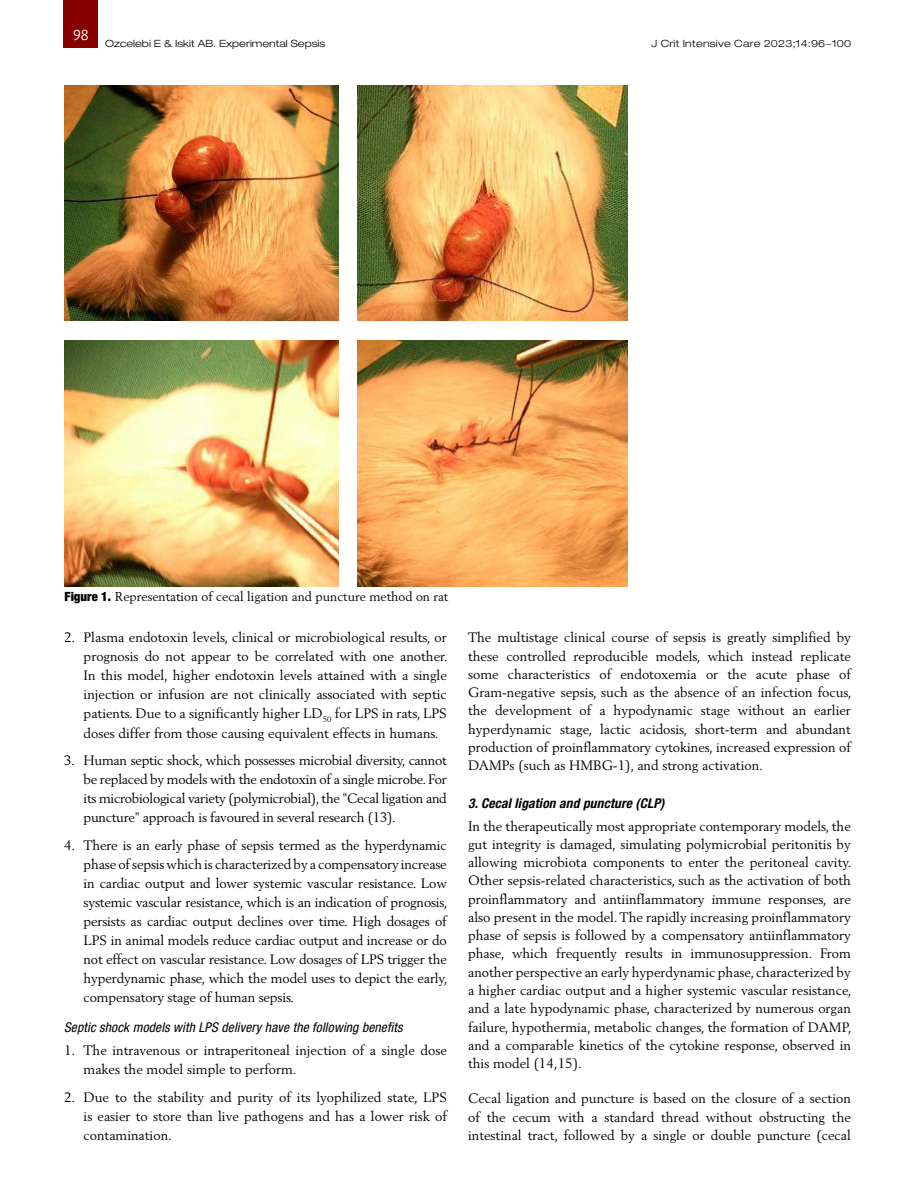
<style>
.page{position:relative;width:915px;height:1191px;background:#fff}
.page>*{position:absolute;margin:0;border:0;box-sizing:border-box;transform-origin:0 0}
.t1{font:15px "Mundo Sans Std";color:#fff}
._05_METIN{font:13.5px/18.3px "Berling LT Std";color:#000;text-align:justify}
._07_ALTBAŞLIK_italik{font:italic condensed 13.5px "Helvetica Neue LT Pro";letter-spacing:.01em;color:#000}
._07_ALTBAŞLIK_italik-2{font:italic 700 condensed 13.5px "Helvetica Neue LT Pro";letter-spacing:.01em;color:#000}
.TABLO_başlık{font:12.75px "Berling LT Std";color:#000}
.t2{font:300 expanded 10.05px "Helvetica Neue LT Pro";color:#000;scale:1.05 1}
.t3{font:300 expanded 10.05px "Helvetica Neue LT Pro";letter-spacing:.02em;color:#000;scale:1.05 1}
.s1{font-family:"Helvetica Neue LT Pro";font-weight:900;font-stretch:condensed}
</style>
<div class="page">
<div style="left:64px;top:0;width:34px;height:47px;background:#890000"></div>
<img style="left:357px;top:340px;width:270px;height:246px">
<img style="left:64px;top:340px;width:275px;height:246px">
<img style="left:357px;top:85px;width:270px;height:236px">
<img style="left:64px;top:85px;width:275px;height:236px">
<p class="t1" style="left:73px;top:26px;width:17px">98</p>
<p class="t2" style="left:105px;top:37px;width:211px">Ozcelebi E &amp; Iskit AB. Experimental Sepsis</p>
<p class="t3" style="left:651px;top:37px;width:191px">J Crit Intensive Care 2023;14:96−100</p>
<p class="TABLO_başlık" style="left:64px;top:589px;width:385px"><span class="s1">Figure 1.</span> Representation of cecal ligation and puncture method on rat</p>
<p class="_05_METIN" style="left:84px;top:628px;width:365px;line-height:19px;text-indent:-20px">2. Plasma endotoxin levels, clinical or microbiological results, or prognosis do not appear to be correlated with one another.<br>In this model, higher endotoxin levels attained with a single injection or infusion are not clinically associated with septic patients. Due to a significantly higher LD<sub>50</sub> for LPS in rats, LPS doses differ from those causing equivalent effects in humans.</p>
<p class="_05_METIN" style="left:84px;top:750px;width:364px;line-height:19px;text-indent:-20px">3. Human septic shock, which possesses microbial diversity, cannot be replaced by models with the endotoxin of a single microbe. For its microbiological variety (polymicrobial), the "Cecal ligation and puncture" approach is favoured in several research (13).</p>
<p class="_05_METIN" style="left:84px;top:835px;width:365px;line-height:19px;text-indent:-20px">4. There is an early phase of sepsis termed as the hyperdynamic phase of sepsis which is characterized by a compensatory increase in cardiac output and lower systemic vascular resistance. Low systemic vascular resistance, which is an indication of prognosis, persists as cardiac output declines over time. High dosages of LPS in animal models reduce cardiac output and increase or do not effect on vascular resistance. Low dosages of LPS trigger the hyperdynamic phase, which the model uses to depict the early, compensatory stage of human sepsis.</p>
<p class="_07_ALTBAŞLIK_italik" style="left:64px;top:1019px;width:340px">Septic shock models with LPS delivery have the following benefits</p>
<p class="_05_METIN" style="left:84px;top:1040px;width:364px;line-height:19px;text-indent:-20px">1. The intravenous or intraperitoneal injection of a single dose makes the model simple to perform.</p>
<p class="_05_METIN" style="left:84px;top:1087px;width:364px;line-height:19px;text-indent:-20px">2. Due to the stability and purity of its lyophilized state, LPS is easier to store than live pathogens and has a lower risk of contamination.</p>
<p class="_05_METIN" style="left:468px;top:628px;width:385px">The multistage clinical course of sepsis is greatly simplified by these controlled reproducible models, which instead replicate some characteristics of endotoxemia or the acute phase of Gram-negative sepsis, such as the absence of an infection focus, the development of a hypodynamic stage without an earlier hyperdynamic stage, lactic acidosis, short-term and abundant production of proinflammatory cytokines, increased expression of DAMPs (such as HMBG-1), and strong activation.</p>
<p class="_07_ALTBAŞLIK_italik-2" style="left:468px;top:795px;width:198px">3. Cecal ligation and puncture (CLP)</p>
<p class="_05_METIN" style="left:468px;top:816px;width:385px">In the therapeutically most appropriate contemporary models, the gut integrity is damaged, simulating polymicrobial peritonitis by allowing microbiota components to enter the peritoneal cavity.<br>Other sepsis-related characteristics, such as the activation of both proinflammatory and antiinflammatory immune responses, are also present in the model. The rapidly increasing proinflammatory phase of sepsis is followed by a compensatory antiinflammatory phase, which frequently results in immunosuppression. From another perspective an early hyperdynamic phase, characterized by a higher cardiac output and a higher systemic vascular resistance, and a late hypodynamic phase, characterized by numerous organ failure, hypothermia, metabolic changes, the formation of DAMP, and a comparable kinetics of the cytokine response, observed in this model (14,15).</p>
<p class="_05_METIN" style="left:468px;top:1089px;width:384px">Cecal ligation and puncture is based on the closure of a section of the cecum with a standard thread without obstructing the intestinal tract, followed by a single or double puncture (cecal</p>
</div>
